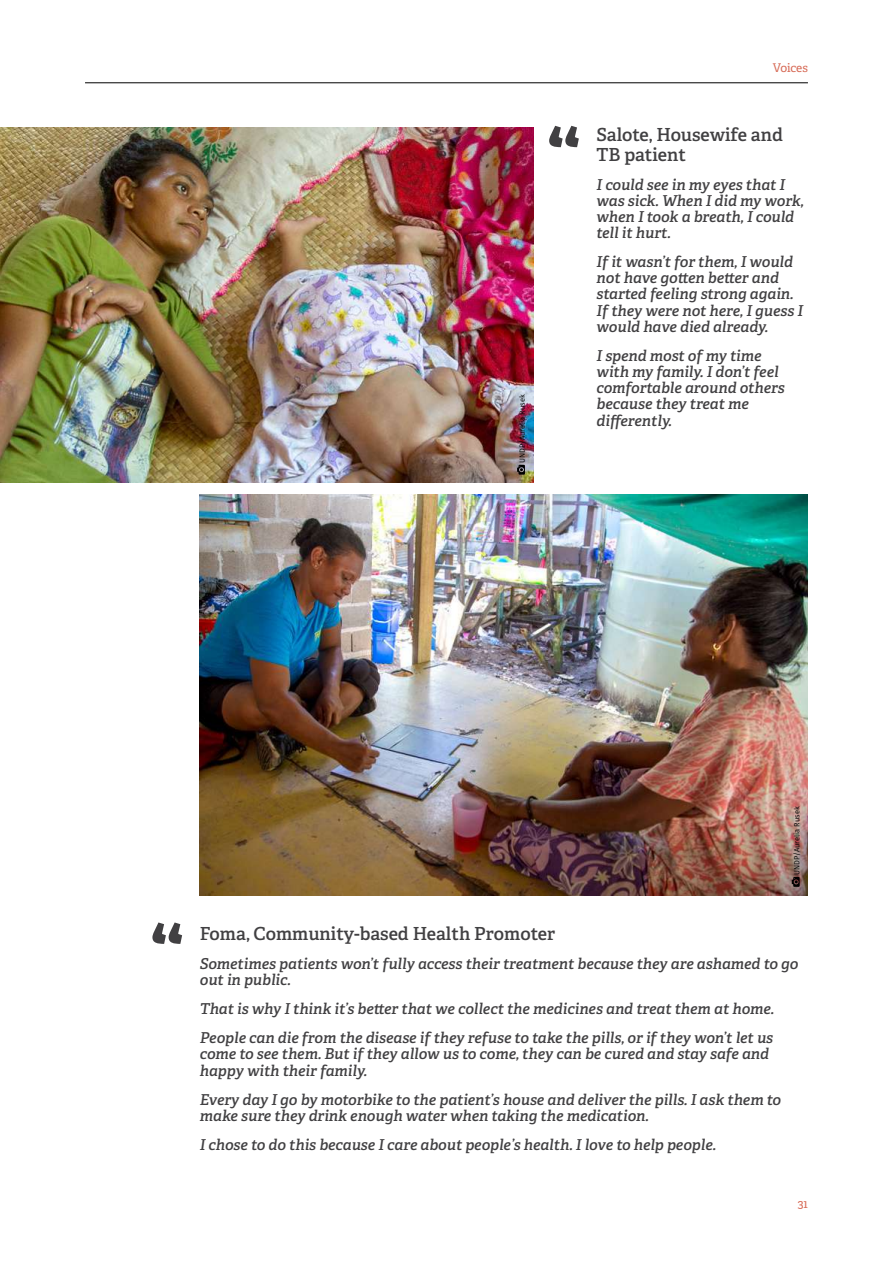
<style>
.page{position:relative;width:893px;height:1263px;background:#fff}
.page>*{position:absolute;margin:0;border:0;box-sizing:border-box;transform-origin:0 0}
.t1{font:700 90px "Adelle";color:#414042}
.t2{font:600 18px/19.4px "Adelle";color:#414042}
.t3{font:italic 600 15px/16.2px "Adelle";color:#414042}
.t4{font:12px "Adelle";letter-spacing:-.005em;color:#d76b57}
.t5{font:7.5px "Fira Sans";color:#000}
</style>
<div class="page">
<hr style="left:85px;top:82px;width:723px;height:1px;background:#000">
<img style="left:200px;top:494px;width:608px;height:401px">
<img style="left:0;top:128px;width:533px;height:355px">
<svg style="left:792px;top:877px;width:8px;height:10px"></svg>
<svg style="left:517px;top:465px;width:8px;height:10px"></svg>
<p class="t5" style="left:517px;top:463px;width:70px;rotate:-90deg">UNDP/Aurelia Rusek</p>
<p class="t4" style="left:773px;top:61px;width:37px">Voices</p>
<h1 class="t1" style="left:546px;top:106px;width:38px">“</h1>
<p class="t2" style="left:597px;top:125px;width:188px">Salote, Housewife and<br>TB patient</p>
<p class="t3" style="left:597px;top:176px;width:209px">I could see in my eyes that I was sick. When I did my work, when I took a breath, I could tell it hurt.</p>
<p class="t3" style="left:597px;top:254px;width:208px">If it wasn’t for them, I would not have gotten better and started feeling strong again.<br>If they were not here, I guess I would have died already.</p>
<p class="t3" style="left:597px;top:347px;width:190px">I spend most of my time with my family. I don’t feel comfortable around others because they treat me differently.</p>
<p class="t5" style="left:791px;top:875px;width:70px;rotate:-90deg">UNDP/Aurelia Rusek</p>
<h1 class="t1" style="left:149px;top:903px;width:38px">“</h1>
<p class="t2" style="left:200px;top:924px;width:357px">Foma, Community-based Health Promoter</p>
<p class="t3" style="left:200px;top:956px;width:600px">Sometimes patients won’t fully access their treatment because they are ashamed to go out in public.</p>
<p class="t3" style="left:200px;top:994px;width:576px;line-height:29px">That is why I think it’s better that we collect the medicines and treat them at home.<br>People can die from the disease if they refuse to take the pills, or if they won’t let us</p>
<p class="t3" style="left:200px;top:1046px;width:571px">come to see them. But if they allow us to come, they can be cured and stay safe and happy with their family.</p>
<p class="t3" style="left:200px;top:1091px;width:583px">Every day I go by motorbike to the patient’s house and deliver the pills. I ask them to make sure they drink enough water when taking the medication.</p>
<p class="t3" style="left:200px;top:1136px;width:518px">I chose to do this because I care about people’s health. I love to help people.</p>
<p class="t4" style="left:798px;top:1196px;width:12px">31</p>
</div>
